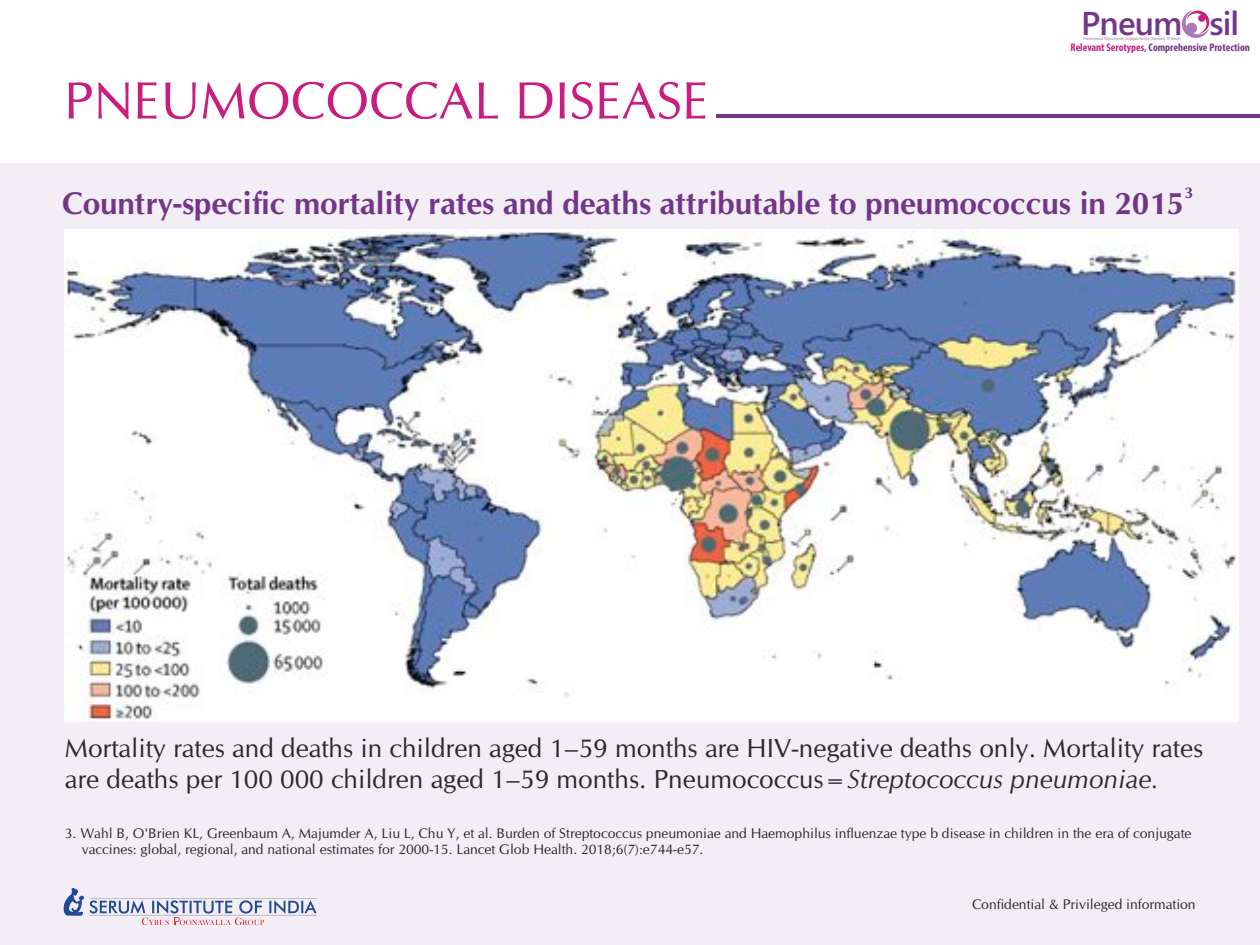
<style>
.page{position:relative;width:1260px;height:945px;background:#fff}
.page>*{position:absolute;margin:0;border:0;box-sizing:border-box;transform-origin:0 0}
.t1{font:52.5px "CG Omega";color:#c81e80}
.t2{font:600 33.07px "Segoe UI";letter-spacing:-.03em;color:#733589}
.t3{font:700 31.5px "CG Omega";color:#733589}
.t4{font:26.25px/31.3px "CG Omega";color:#2a2a29}
.t5{font:700 15.75px "CG Omega";color:#733589}
.t6{font:14px/16.8px "CG Omega";color:#2a2a29}
.t7{font:700 condensed 11.03px "Myriad Pro";color:#733589}
.t8{font:condensed 4.55px "Myriad Pro";color:#a979b3}
.s1{color:#c62084}
.s2{font-style:italic}
</style>
<div class="page">
<div style="left:0;top:163px;width:1260px;height:782px;background:#f3edf6"></div>
<svg style="left:1182px;top:10px;width:28px;height:28px"></svg>
<svg style="left:63px;top:888px;width:254px;height:37px"></svg>
<hr style="left:717px;top:114px;width:543px;height:4px;background:#733589">
<img style="left:64px;top:229px;width:1175px;height:493px">
<h1 class="t1" style="left:64px;top:79px;width:646px">PNEUMOCOCCAL DISEASE</h1>
<h2 class="t2" style="left:1081px;top:11px;width:159px">Pneum sil</h2>
<p class="t8" style="left:1084px;top:36px;width:98px">Pneumococcal Polysaccharide Conjugate Vaccine (Adsorbed, 10-Valent)</p>
<p class="t7" style="left:1070px;top:43px;width:181px"><span class="s1">Relevant Serotypes,</span> Comprehensive Protection</p>
<p class="t5" style="left:1185px;top:186px;width:10px">3</p>
<h3 class="t3" style="left:62px;top:190px;width:1124px">Country-specific mortality rates and deaths attributable to pneumococcus in 2015</h3>
<h3 class="t4" style="left:65px;top:734px;width:1140px">Mortality rates and deaths in children aged 1–59 months are HIV-negative deaths only. Mortality rates are deaths per 100 000 children aged 1–59 months. Pneumococcus=<span class="s2">Streptococcus pneumoniae.</span></h3>
<p class="t6" style="left:82px;top:825px;width:1111px;text-indent:-17px">3. Wahl B, O'Brien KL, Greenbaum A, Majumder A, Liu L, Chu Y, et al. Burden of Streptococcus pneumoniae and Haemophilus influenzae type b disease in children in the era of conjugate vaccines: global, regional, and national estimates for 2000-15. Lancet Glob Health. 2018;6(7):e744-e57.</p>
<p class="t6" style="left:972px;top:897px;width:225px">Confidential &amp; Privileged information</p>
</div>
